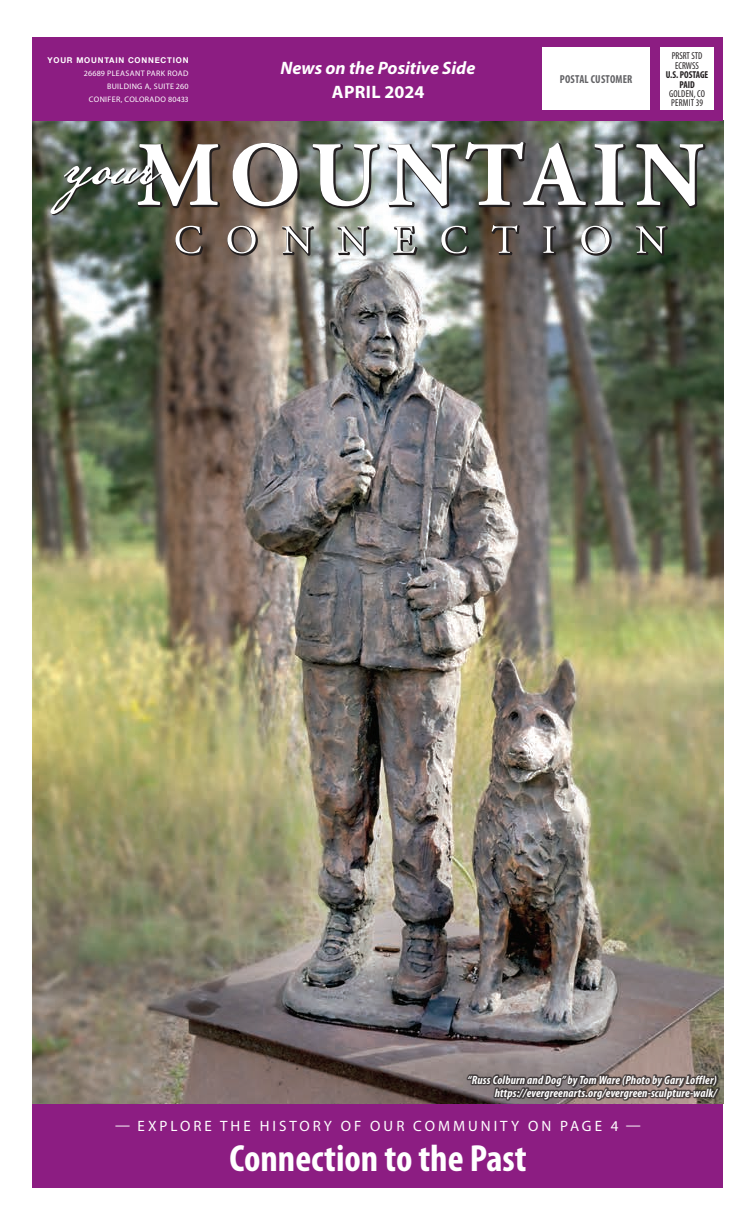
<style>
.page{position:relative;width:756px;height:1224px;background:#fff}
.page>*{position:absolute;margin:0;border:0;box-sizing:border-box;transform-origin:0 0}
.t1{font:700 condensed 38px "Myriad Pro";color:#fff}
.t2{font:italic 700 18px "Myriad Pro";color:#fff}
.t3{font:700 18px "Myriad Pro";letter-spacing:.02em;color:#fff}
.t4{font:15px "Myriad Pro";letter-spacing:.2em;color:#fff}
.t5{font:italic 700 condensed 12px/13px "Myriad Pro";letter-spacing:.015em;color:#fff;text-align:right}
.t6{font:700 condensed 11.6px "Myriad Pro";letter-spacing:.02em;color:#636366;scale:.95 1}
.t7{font:condensed 10px/9.5px "Myriad Pro";letter-spacing:.02em;color:#231f20;scale:.95 1}
.t8{font:700 condensed 10px/9.5px "Myriad Pro";color:#231f20;text-align:center;scale:.95 1}
.t9{font:condensed 10px/9.5px "Myriad Pro";color:#231f20;text-align:center;scale:.95 1}
.t10{font:8px/13px "Myriad Pro";letter-spacing:.045em;color:#fff;text-align:right}
.t11{font:700 8px "Helvetica Neue";letter-spacing:.1em;color:#fff}
</style>
<div class="page">
<img style="left:33px;top:121px;width:690px;height:983px">
<div style="left:33px;top:1104px;width:690px;height:84px;background:#8c1d82"></div>
<div style="left:33px;top:37px;width:690px;height:84px;background:#8c1d82"></div>
<svg style="left:232px;top:142px;width:69px;height:68px"></svg>
<svg style="left:312px;top:143px;width:67px;height:67px"></svg>
<svg style="left:387px;top:143px;width:70px;height:66px"></svg>
<svg style="left:464px;top:142px;width:163px;height:67px"></svg>
<svg style="left:635px;top:143px;width:70px;height:66px"></svg>
<svg style="left:174px;top:225px;width:30px;height:31px"></svg>
<svg style="left:226px;top:225px;width:33px;height:31px"></svg>
<svg style="left:281px;top:225px;width:33px;height:31px"></svg>
<svg style="left:336px;top:225px;width:33px;height:31px"></svg>
<svg style="left:393px;top:225px;width:26px;height:31px"></svg>
<svg style="left:440px;top:225px;width:30px;height:31px"></svg>
<svg style="left:490px;top:225px;width:31px;height:31px"></svg>
<svg style="left:542px;top:225px;width:15px;height:31px"></svg>
<svg style="left:580px;top:225px;width:33px;height:31px"></svg>
<svg style="left:635px;top:225px;width:33px;height:31px"></svg>
<svg style="left:51px;top:143px;width:170px;height:72px"></svg>
<div style="left:542px;top:48px;width:108px;height:62px;background:#fff"></div>
<div style="left:466px;top:1074px;width:254px;height:27px;background:#231f20;opacity:.75"></div>
<div style="left:660px;top:48px;width:54px;height:62px;background:#fff"></div>
<p class="t11" style="left:47px;top:54px;width:143px">YOUR MOUNTAIN CONNECTION</p>
<p class="t10" style="left:84px;top:67px;width:106px">26689 PLEASANT PARK ROAD<br>BUILDING A, SUITE 260<br>CONIFER, COLORADO 80433</p>
<h2 class="t2" style="left:281px;top:58px;width:196px">News on the Positive Side</h2>
<h2 class="t3" style="left:332px;top:82px;width:94px">APRIL 2024</h2>
<p class="t6" style="left:560px;top:73px;width:78px">POSTAL CUSTOMER</p>
<p class="t9" style="left:672px;top:51px;width:34px">PRSRT STD<br>ECRWSS</p>
<p class="t8" style="left:666px;top:70px;width:46px">U.S. POSTAGE<br>PAID</p>
<p class="t7" style="left:669px;top:89px;width:39px">GOLDEN, CO<br>PERMIT 39</p>
<p class="t5" style="left:468px;top:1074px;width:251px">“Russ Colburn and Dog” by Tom Ware (Photo by Gary Loffler) https://evergreenarts.org/evergreen-sculpture-walk/</p>
<p class="t4" style="left:115px;top:1118px;width:527px">— EXPLORE THE HISTORY OF OUR COMMUNITY ON PAGE 4 —</p>
<h1 class="t1" style="left:229px;top:1138px;width:299px">Connection to the Past</h1>
</div>
